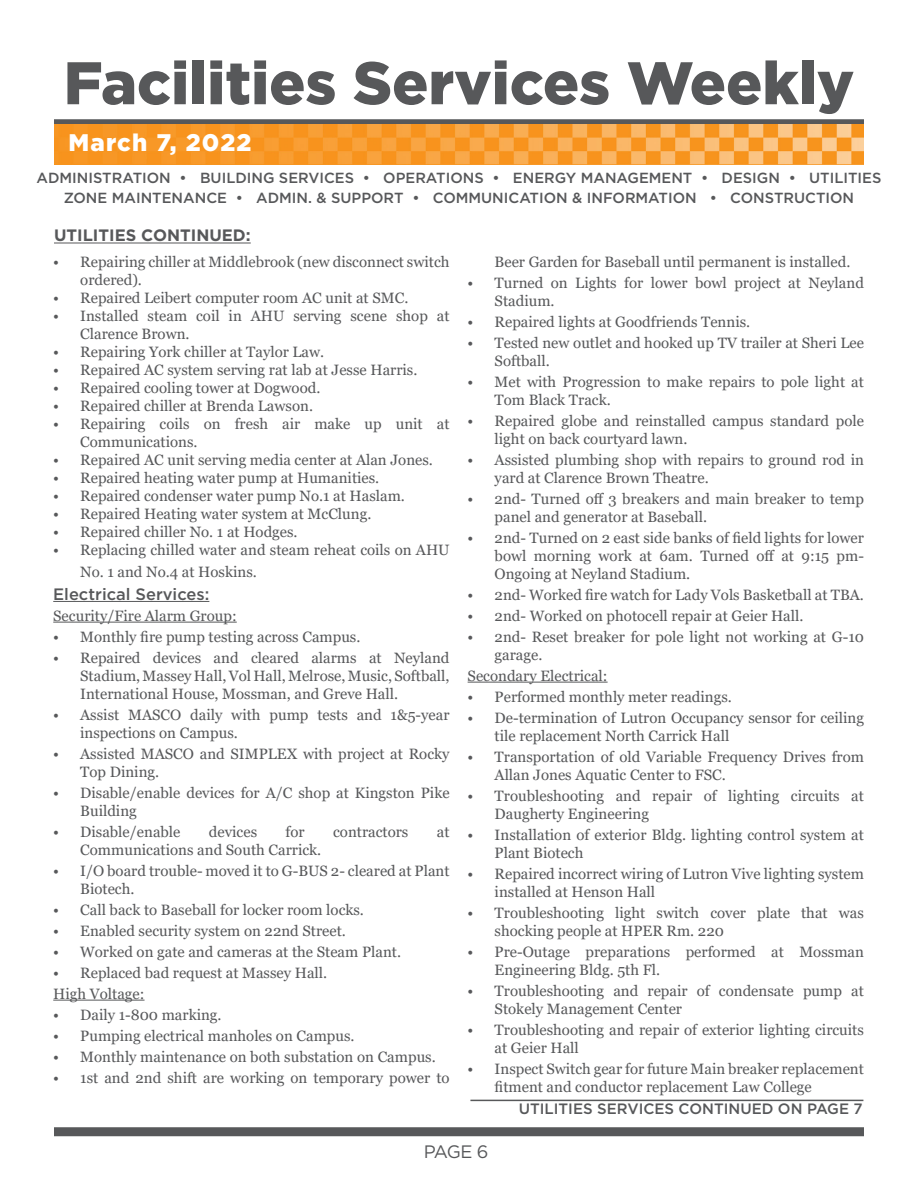
<style>
.page{position:relative;width:918px;height:1188px;background:#fff}
.page>*{position:absolute;margin:0;border:0;box-sizing:border-box;transform-origin:0 0}
.t1{font:900 60px "Gotham";color:#57585a}
.t2{font:900 24px "Gotham";letter-spacing:.05em;color:#fff}
.t3{font:18px "Gotham";color:#57585a}
.t4{font:500 16.5px "Gotham";color:#57585a}
.t5{font:700 16.5px "Gotham";color:#57585a}
.t6{font:15px/18px "Georgia";color:#57585a}
.t7{font:500 15px "Gotham";color:#57585a}
.t8{font:500 14.7px "Gotham";color:#57585a}
</style>
<div class="page">
<hr style="left:53px;top:601px;width:156px;height:1px;background:#57585a">
<hr style="left:53px;top:622px;width:184px;height:1px;background:#57585a">
<hr style="left:53px;top:1000px;width:92px;height:1px;background:#57585a">
<hr style="left:468px;top:682px;width:140px;height:1px;background:#57585a">
<div style="left:54px;top:1127px;width:810px;height:9px;background:#57585a"></div>
<div style="left:54px;top:119px;width:810px;height:6px;background:#57585a"></div>
<img style="left:54px;top:125px;width:810px;height:39px">
<hr style="left:54px;top:243px;width:197px;height:1px;background:#57585a">
<hr style="left:470px;top:1100px;width:393px;height:1px;background:#57585a">
<p class="t1" style="left:64px;top:42px;width:792px">Facilities Services Weekly</p>
<p class="t2" style="left:68px;top:126px;width:185px">March 7, 2022</p>
<p class="t8" style="left:37px;top:168px;width:846px">ADMINISTRATION • BUILDING SERVICES • OPERATIONS • ENERGY MANAGEMENT • DESIGN • UTILITIES</p>
<p class="t8" style="left:64px;top:188px;width:792px">ZONE MAINTENANCE • ADMIN. &amp; SUPPORT • COMMUNICATION &amp; INFORMATION • CONSTRUCTION</p>
<p class="t5" style="left:54px;top:225px;width:198px">UTILITIES CONTINUED:</p>
<p class="t6" style="left:80px;top:253px;width:371px;text-indent:-27px">• Repairing chiller at Middlebrook (new disconnect switch ordered).</p>
<p class="t6" style="left:53px;top:289px;width:357px">• Repaired Leibert computer room AC unit at SMC.</p>
<p class="t6" style="left:80px;top:307px;width:371px;text-indent:-27px">• Installed steam coil in AHU serving scene shop at<br>Clarence Brown.</p>
<p class="t6" style="left:53px;top:343px;width:273px">• Repairing York chiller at Taylor Law.</p>
<p class="t6" style="left:53px;top:361px;width:366px">• Repaired AC system serving rat lab at Jesse Harris.</p>
<p class="t6" style="left:53px;top:379px;width:269px">• Repaired cooling tower at Dogwood.</p>
<p class="t6" style="left:53px;top:397px;width:261px">• Repaired chiller at Brenda Lawson.</p>
<p class="t6" style="left:80px;top:415px;width:371px;text-indent:-27px">• Repairing coils on fresh air make up unit at<br>Communications.</p>
<p class="t6" style="left:53px;top:451px;width:381px">• Repaired AC unit serving media center at Alan Jones.</p>
<p class="t6" style="left:53px;top:469px;width:328px">• Repaired heating water pump at Humanities.</p>
<p class="t6" style="left:53px;top:487px;width:353px">• Repaired condenser water pump No.1 at Haslam.</p>
<p class="t6" style="left:53px;top:505px;width:320px">• Repaired Heating water system at McClung.</p>
<p class="t6" style="left:53px;top:523px;width:246px">• Repaired chiller No. 1 at Hodges.</p>
<p class="t6" style="left:80px;top:539px;width:371px;line-height:22.5px;text-indent:-27px">• Replacing chilled water and steam reheat coils on AHU<br>No. 1 and No.4 at Hoskins.</p>
<p class="t4" style="left:53px;top:583px;width:158px">Electrical Services:</p>
<p class="t6" style="left:53px;top:607px;width:185px">Security/Fire Alarm Group:</p>
<p class="t6" style="left:53px;top:628px;width:309px">• Monthly fire pump testing across Campus.</p>
<p class="t6" style="left:80px;top:649px;width:371px;text-align:justify;text-indent:-27px">• Repaired devices and cleared alarms at Neyland Stadium, Massey Hall, Vol Hall, Melrose, Music, Softball, International House, Mossman, and Greve Hall.</p>
<p class="t6" style="left:80px;top:706px;width:371px;text-indent:-27px">• Assist MASCO daily with pump tests and 1&amp;5-year inspections on Campus.</p>
<p class="t6" style="left:80px;top:745px;width:371px;text-indent:-27px">• Assisted MASCO and SIMPLEX with project at Rocky<br>Top Dining.</p>
<p class="t6" style="left:80px;top:784px;width:371px;text-indent:-27px">• Disable/enable devices for A/C shop at Kingston Pike<br>Building</p>
<p class="t6" style="left:53px;top:823px;width:129px">• Disable/enable</p>
<p class="t6" style="left:209px;top:823px;width:50px">devices</p>
<p class="t6" style="left:286px;top:823px;width:21px">for</p>
<p class="t6" style="left:333px;top:823px;width:77px">contractors</p>
<p class="t6" style="left:437px;top:823px;width:14px">at</p>
<p class="t6" style="left:80px;top:841px;width:243px">Communications and South Carrick.</p>
<p class="t6" style="left:80px;top:862px;width:371px;text-indent:-27px">• I/O board trouble- moved it to G-BUS 2- cleared at Plant<br>Biotech.</p>
<p class="t6" style="left:53px;top:901px;width:312px">• Call back to Baseball for locker room locks.</p>
<p class="t6" style="left:53px;top:922px;width:294px">• Enabled security system on 22nd Street.</p>
<p class="t6" style="left:53px;top:943px;width:349px">• Worked on gate and cameras at the Steam Plant.</p>
<p class="t6" style="left:53px;top:964px;width:276px">• Replaced bad request at Massey Hall.</p>
<p class="t6" style="left:53px;top:985px;width:93px">High Voltage:</p>
<p class="t6" style="left:53px;top:1006px;width:170px">• Daily 1-800 marking.</p>
<p class="t6" style="left:53px;top:1027px;width:303px">• Pumping electrical manholes on Campus.</p>
<p class="t6" style="left:53px;top:1048px;width:384px">• Monthly maintenance on both substation on Campus.</p>
<p class="t6" style="left:53px;top:1069px;width:398px">• 1st and 2nd shift are working on temporary power to</p>
<p class="t6" style="left:495px;top:253px;width:357px">Beer Garden for Baseball until permanent is installed.</p>
<p class="t6" style="left:495px;top:274px;width:371px;text-indent:-27px">• Turned on Lights for lower bowl project at Neyland<br>Stadium.</p>
<p class="t6" style="left:468px;top:313px;width:284px">• Repaired lights at Goodfriends Tennis.</p>
<p class="t6" style="left:495px;top:334px;width:371px;text-indent:-27px">• Tested new outlet and hooked up TV trailer at Sheri Lee<br>Softball.</p>
<p class="t6" style="left:495px;top:373px;width:371px;text-indent:-27px">• Met with Progression to make repairs to pole light at<br>Tom Black Track.</p>
<p class="t6" style="left:495px;top:412px;width:371px;text-indent:-27px">• Repaired globe and reinstalled campus standard pole light on back courtyard lawn.</p>
<p class="t6" style="left:495px;top:451px;width:371px;text-indent:-27px">• Assisted plumbing shop with repairs to ground rod in yard at Clarence Brown Theatre.</p>
<p class="t6" style="left:495px;top:490px;width:371px;text-indent:-27px">• 2nd- Turned off 3 breakers and main breaker to temp panel and generator at Baseball.</p>
<p class="t6" style="left:495px;top:529px;width:371px;text-align:justify;text-indent:-27px">• 2nd- Turned on 2 east side banks of field lights for lower bowl morning work at 6am. Turned off at 9:15 pm-Ongoing at Neyland Stadium.</p>
<p class="t6" style="left:468px;top:586px;width:398px">• 2nd- Worked fire watch for Lady Vols Basketball at TBA.</p>
<p class="t6" style="left:468px;top:607px;width:337px">• 2nd- Worked on photocell repair at Geier Hall.</p>
<p class="t6" style="left:495px;top:628px;width:371px;text-indent:-27px">• 2nd- Reset breaker for pole light not working at G-10 garage.</p>
<p class="t6" style="left:468px;top:667px;width:141px">Secondary Electrical:</p>
<p class="t6" style="left:468px;top:688px;width:266px">• Performed monthly meter readings.</p>
<p class="t6" style="left:495px;top:709px;width:371px;text-indent:-27px">• De-termination of Lutron Occupancy sensor for ceiling tile replacement North Carrick Hall</p>
<p class="t6" style="left:495px;top:748px;width:371px;text-indent:-27px">• Transportation of old Variable Frequency Drives from<br>Allan Jones Aquatic Center to FSC.</p>
<p class="t6" style="left:495px;top:787px;width:371px;text-indent:-27px">• Troubleshooting and repair of lighting circuits at<br>Daugherty Engineering</p>
<p class="t6" style="left:495px;top:826px;width:371px;text-indent:-27px">• Installation of exterior Bldg. lighting control system at<br>Plant Biotech</p>
<p class="t6" style="left:495px;top:865px;width:371px;text-indent:-27px">• Repaired incorrect wiring of Lutron Vive lighting system installed at Henson Hall</p>
<p class="t6" style="left:495px;top:904px;width:371px;text-indent:-27px">• Troubleshooting light switch cover plate that was shocking people at HPER Rm. 220</p>
<p class="t6" style="left:495px;top:943px;width:371px;text-indent:-27px">• Pre-Outage preparations performed at Mossman<br>Engineering Bldg. 5th Fl.</p>
<p class="t6" style="left:495px;top:982px;width:371px;text-indent:-27px">• Troubleshooting and repair of condensate pump at<br>Stokely Management Center</p>
<p class="t6" style="left:495px;top:1021px;width:371px;text-indent:-27px">• Troubleshooting and repair of exterior lighting circuits at Geier Hall</p>
<p class="t6" style="left:495px;top:1060px;width:371px;text-indent:-27px">• Inspect Switch gear for future Main breaker replacement fitment and conductor replacement Law College</p>
<p class="t7" style="left:519px;top:1099px;width:345px">UTILITIES SERVICES CONTINUED ON PAGE 7</p>
<p class="t3" style="left:424px;top:1140px;width:66px">PAGE 6</p>
</div>
